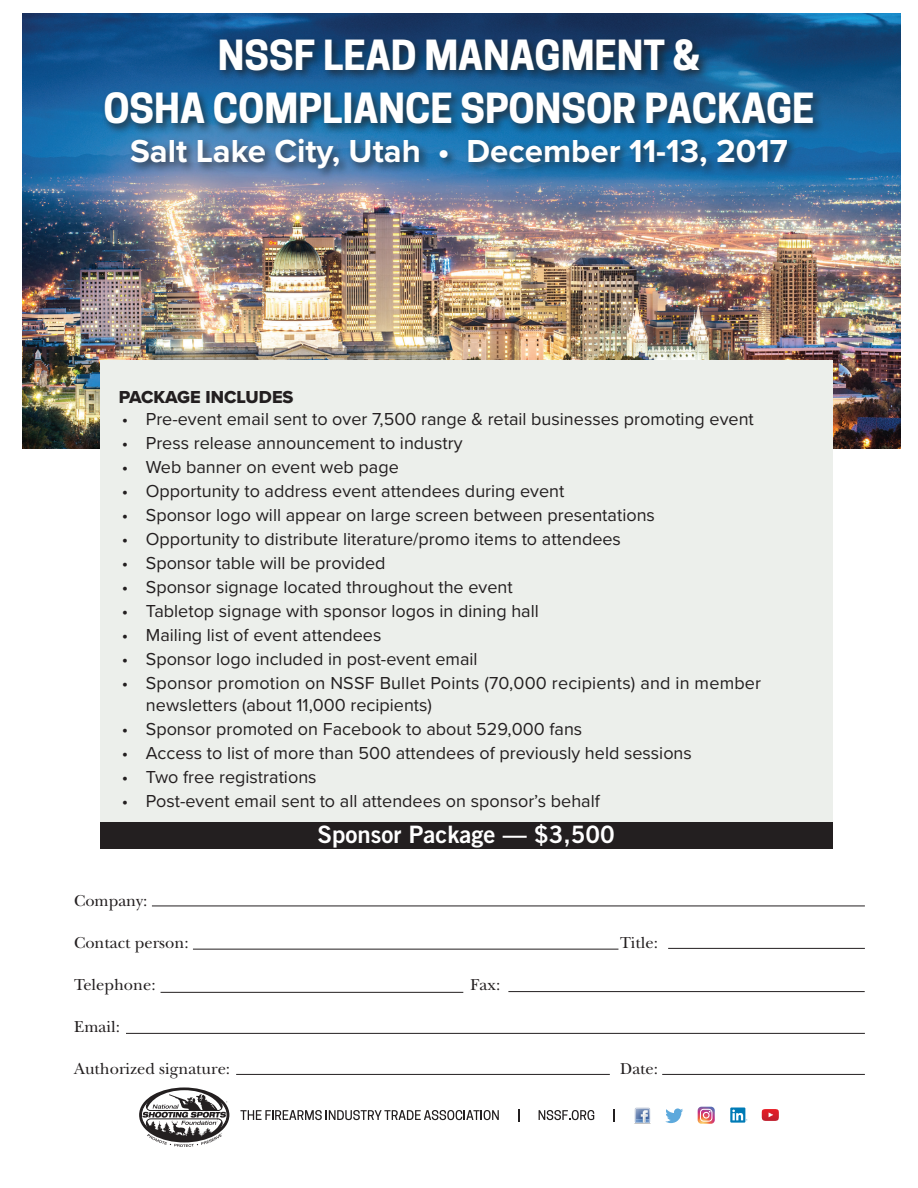
<style>
.page{position:relative;width:918px;height:1188px;background:#fff}
.page>*{position:absolute;margin:0;border:0;box-sizing:border-box;transform-origin:0 0}
.t1{font:700 39px/53.6px "Cooper Hewitt";color:#fff;text-align:center}
.t2{font:700 33px "Proxima Nova";color:#fff}
.t3{font:24px "Trade Gothic LT Std Bd 2";color:#fff}
.t4{font:18px/21.6px "Proxima Nova";color:#231f20}
.t5{font:18px "Proxima Nova Extrabld";color:#231f20}
.t6{font:16.5px "New Baskerville Std";color:#231f20}
</style>
<div class="page">
<svg style="left:139px;top:1087px;width:90px;height:60px"></svg>
<svg style="left:665px;top:1108px;width:18px;height:15px"></svg>
<svg style="left:635px;top:1108px;width:15px;height:16px"></svg>
<img style="left:698px;top:1107px;width:17px;height:17px">
<div style="left:700px;top:1109px;width:12px;height:13px;border:1px solid #fff;border-radius:3px"></div>
<div style="left:703px;top:1112px;width:7px;height:7px;border:1px solid #fff;border-radius:50%"></div>
<img style="left:762px;top:1109px;width:17px;height:12px">
<svg style="left:769px;top:1113px;width:4px;height:4px"></svg>
<div style="left:730px;top:1108px;width:15px;height:15px;background:#007bb6"></div>
<svg style="left:732px;top:1110px;width:15px;height:11px"></svg>
<svg style="left:240px;top:1110px;width:259px;height:10px"></svg>
<svg style="left:518px;top:1109px;width:1px;height:12px"></svg>
<svg style="left:539px;top:1110px;width:55px;height:10px"></svg>
<svg style="left:613px;top:1109px;width:2px;height:12px"></svg>
<img style="left:23px;top:14px;width:878px;height:435px">
<div style="left:101px;top:35px;width:723px;height:101px;background:#231f20;opacity:.75"></div>
<div style="left:128px;top:136px;width:671px;height:43px;background:#231f20;opacity:.75"></div>
<div style="left:100px;top:360px;width:732px;height:462px;background:#ecefeb"></div>
<hr style="left:152px;top:906px;width:713px;height:1px;background:#231f20">
<hr style="left:193px;top:949px;width:425px;height:1px;background:#231f20">
<hr style="left:668px;top:948px;width:197px;height:1px;background:#231f20">
<hr style="left:161px;top:992px;width:302px;height:1px;background:#231f20">
<hr style="left:508px;top:991px;width:357px;height:1px;background:#231f20">
<hr style="left:126px;top:1033px;width:739px;height:1px;background:#231f20">
<hr style="left:236px;top:1074px;width:374px;height:1px;background:#231f20">
<hr style="left:662px;top:1074px;width:203px;height:1px;background:#231f20">
<div style="left:100px;top:822px;width:732px;height:27px;background:#231f20"></div>
<h1 class="t1" style="left:103px;top:29px;width:713px">NSSF LEAD MANAGMENT &amp;<br>OSHA COMPLIANCE SPONSOR PACKAGE</h1>
<h2 class="t2" style="left:130px;top:127px;width:659px">Salt Lake City, Utah • December 11-13, 2017</h2>
<p class="t5" style="left:119px;top:384px;width:176px">PACKAGE INCLUDES</p>
<p class="t4" style="left:122px;top:407px;width:634px">• Pre-event email sent to over 7,500 range &amp; retail businesses promoting event</p>
<p class="t4" style="left:122px;top:431px;width:342px">• Press release announcement to industry</p>
<p class="t4" style="left:122px;top:455px;width:279px">• Web banner on event web page</p>
<p class="t4" style="left:122px;top:479px;width:444px">• Opportunity to address event attendees during event</p>
<p class="t4" style="left:122px;top:503px;width:535px">• Sponsor logo will appear on large screen between presentations</p>
<p class="t4" style="left:122px;top:527px;width:501px">• Opportunity to distribute literature/promo items to attendees</p>
<p class="t4" style="left:122px;top:551px;width:265px">• Sponsor table will be provided</p>
<p class="t4" style="left:122px;top:575px;width:392px">• Sponsor signage located throughout the event</p>
<p class="t4" style="left:122px;top:599px;width:419px">• Tabletop signage with sponsor logos in dining hall</p>
<p class="t4" style="left:122px;top:623px;width:261px">• Mailing list of event attendees</p>
<p class="t4" style="left:122px;top:647px;width:357px">• Sponsor logo included in post-event email</p>
<p class="t4" style="left:146px;top:671px;width:617px;text-indent:-24px">• Sponsor promotion on NSSF Bullet Points (70,000 recipients) and in member newsletters (about 11,000 recipients)</p>
<p class="t4" style="left:122px;top:717px;width:462px">• Sponsor promoted on Facebook to about 529,000 fans</p>
<p class="t4" style="left:122px;top:741px;width:572px">• Access to list of more than 500 attendees of previously held sessions</p>
<p class="t4" style="left:122px;top:765px;width:196px">• Two free registrations</p>
<p class="t4" style="left:122px;top:789px;width:480px">• Post-event email sent to all attendees on sponsor’s behalf</p>
<h3 class="t3" style="left:317px;top:820px;width:299px">Sponsor Package — $3,500</h3>
<p class="t6" style="left:74px;top:891px;width:75px">Company:</p>
<p class="t6" style="left:74px;top:933px;width:116px">Contact person:</p>
<p class="t6" style="left:620px;top:933px;width:39px">Title:</p>
<p class="t6" style="left:74px;top:975px;width:83px">Telephone:</p>
<p class="t6" style="left:471px;top:975px;width:31px">Fax:</p>
<p class="t6" style="left:74px;top:1017px;width:47px">Email:</p>
<p class="t6" style="left:74px;top:1059px;width:158px">Authorized signature:</p>
<p class="t6" style="left:620px;top:1059px;width:39px">Date:</p>
</div>
